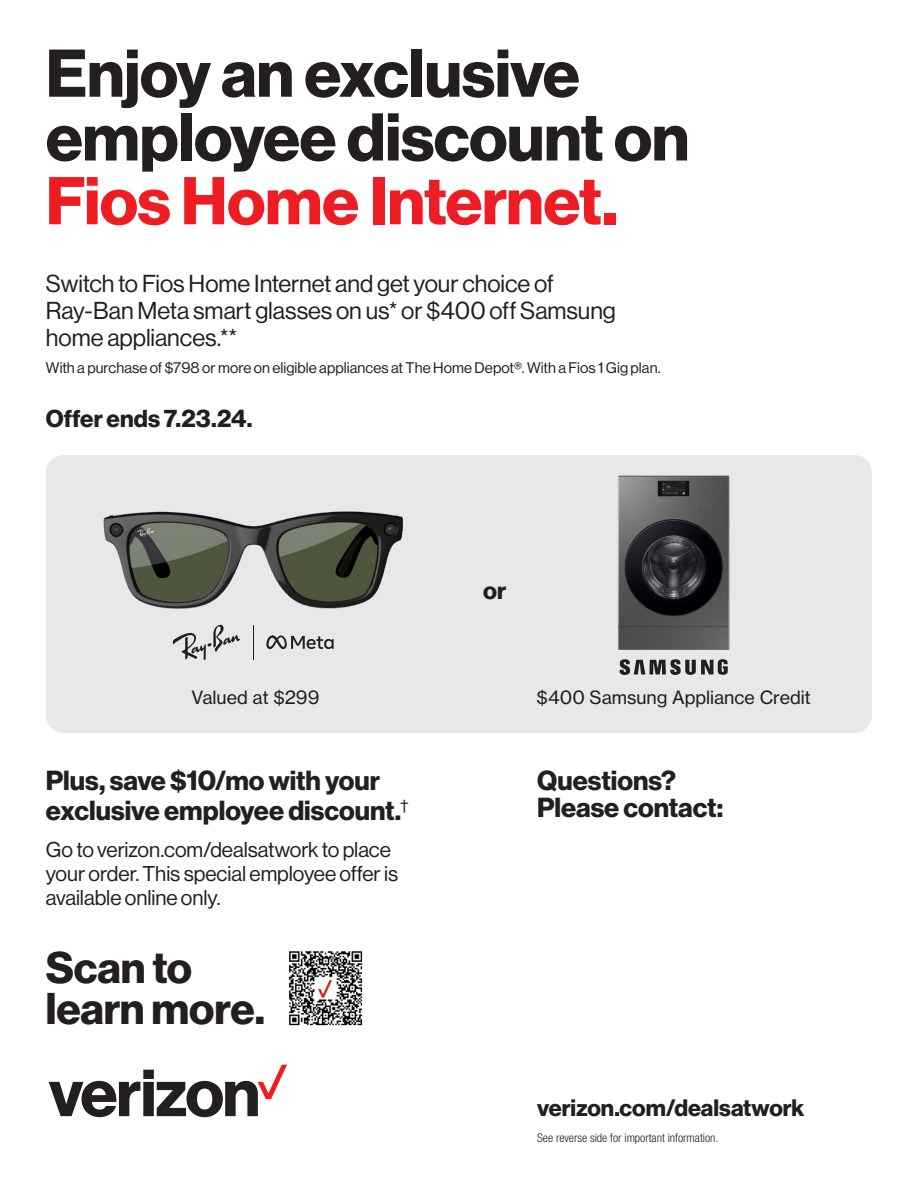
<style>
.page{position:relative;width:918px;height:1188px;background:#fff}
.page>*{position:absolute;margin:0;border:0;box-sizing:border-box;transform-origin:0 0}
.t1{font:700 66px/63.8px "Verizon NHGDS";letter-spacing:-.005em;color:#231f20}
.t2{font:700 43.5px/41.4px "Verizon NHGDS";color:#231f20}
.t3{font:700 27px/30px "Verizon NHGDS";color:#231f20}
.t4{font:24px/27px "Verizon NHGDS";color:#231f20}
.t5{font:700 24px "Verizon NHGDS";color:#231f20}
.t6{font:700 23.25px "Verizon NHGDS";color:#231f20}
.t7{font:21px/24px "Verizon NHGDS";color:#231f20}
.t8{font:18px "Verizon NHGTX";color:#231f20}
.t9{font:15px "Verizon NHGDS";letter-spacing:.005em;color:#231f20}
.t10{font:300 condensed 12px "Helvetica Neue LT Std";color:#231f20}
.s1{color:#ee1d23}
</style>
<div class="page">
<svg style="left:49px;top:1065px;width:238px;height:52px"></svg>
<div style="left:46px;top:455px;width:826px;height:278px;background:#e7e8e9;border-radius:18px"></div>
<img style="left:103px;top:511px;width:300px;height:98px">
<svg style="left:266px;top:635px;width:68px;height:14px"></svg>
<svg style="left:173px;top:624px;width:67px;height:36px"></svg>
<hr style="left:253px;top:625px;width:1px;height:35px;background:#231f20">
<img style="left:289px;top:951px;width:74px;height:75px">
<svg style="left:620px;top:659px;width:108px;height:16px"></svg>
<img style="left:618px;top:475px;width:112px;height:174px">
<p class="t1" style="left:46px;top:40px;width:645px">Enjoy an exclusive employee discount on<br><span class="s1">Fios Home Internet.</span></p>
<p class="t4" style="left:46px;top:270px;width:572px">Switch to Fios Home Internet and get your choice of<br>Ray-Ban Meta smart glasses on us* or $400 off Samsung home appliances.**</p>
<p class="t9" style="left:46px;top:359px;width:616px">With a purchase of $798 or more on eligible appliances at The Home Depot®. With a Fios 1 Gig plan.</p>
<p class="t5" style="left:46px;top:405px;width:208px">Offer ends 7.23.24.</p>
<p class="t8" style="left:192px;top:686px;width:129px">Valued at $299</p>
<p class="t3" style="left:46px;top:765px;width:364px">Plus, save $10/mo with your exclusive employee discount.<sup>†</sup></p>
<p class="t7" style="left:46px;top:837px;width:354px">Go to verizon.com/dealsatwork to place your order. This special employee offer is available online only.</p>
<p class="t2" style="left:46px;top:946px;width:221px">Scan to learn more.</p>
<p class="t5" style="left:483px;top:577px;width:25px">or</p>
<p class="t8" style="left:536px;top:686px;width:276px">$400 Samsung Appliance Credit</p>
<p class="t3" style="left:537px;top:767px;width:188px;line-height:27px">Questions?<br>Please contact:</p>
<p class="t6" style="left:537px;top:1094px;width:269px">verizon.com/dealsatwork</p>
<p class="t10" style="left:537px;top:1131px;width:183px">See reverse side for important information.</p>
</div>
